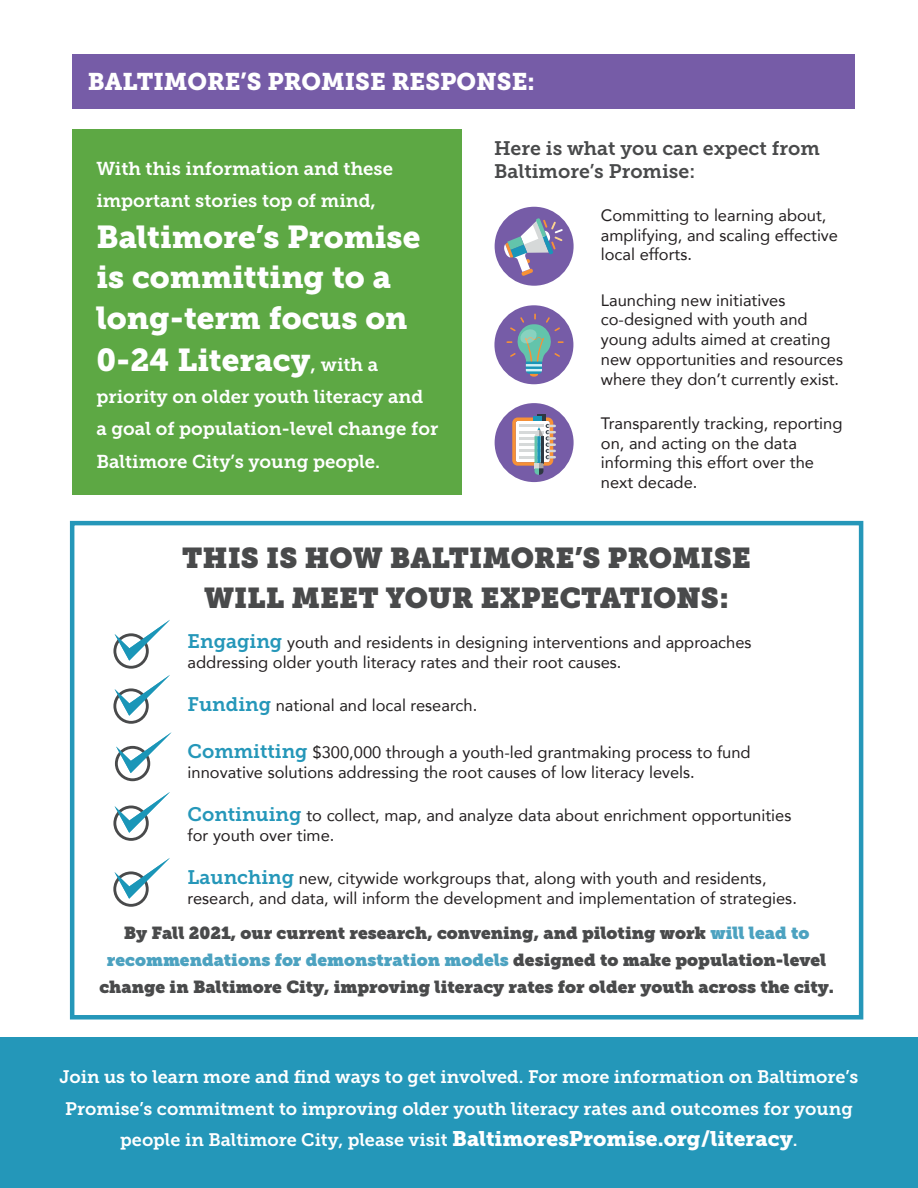
<style>
.page{position:relative;width:918px;height:1188px;background:#fff}
.page>*{position:absolute;margin:0;border:0;box-sizing:border-box;transform-origin:0 0}
.t1{font:31.5px/41px "Museo Slab 900";color:#fff}
.t2{font:28.5px/40.5px "Museo Slab";color:#494a4b;text-align:center}
.t3{font:24px "Museo Slab 900";color:#fff}
.t4{font:19.5px/23.4px "Museo Slab 700";color:#494a4b}
.t5{font:18.6px/32.4px "Museo Slab 700";color:#fff}
.t6{font:18px/31.5px "Museo Slab 700";color:#fff;text-align:center}
.t7{font:17.25px/27px "Museo Slab";color:#494a4b;text-align:center}
.t8{font:16.5px/19.8px "Avenir";color:#231f20}
.s1{font-size:20.1px}
.s2{font-family:"Museo Slab 700";font-size:20.1px}
.s3{font-family:"Museo Slab 700";font-size:18.6px}
.s4{font-family:"Museo Slab 700";font-size:19.5px;color:#2597b9}
.s5{color:#4ca2c0}
.s6{font-family:"Museo Slab 900";font-size:21px}
</style>
<div class="page">
<div style="left:494px;top:305px;width:79px;height:79px;background:#765ca7;border-radius:50%"></div>
<div style="left:72px;top:54px;width:782px;height:55px;background:#765ca7"></div>
<div style="left:72px;top:130px;width:390px;height:365px;background:#5da844"></div>
<div style="left:495px;top:207px;width:79px;height:79px;background:#765ca7;border-radius:50%"></div>
<div style="left:495px;top:403px;width:79px;height:79px;background:#765ca7;border-radius:50%"></div>
<svg style="left:504px;top:218px;width:59px;height:58px"></svg>
<div style="left:537px;top:414px;width:9px;height:7px;background:#2e3842"></div>
<div style="left:533px;top:416px;width:8px;height:5px;background:#1a96b8"></div>
<svg style="left:512px;top:418px;width:44px;height:57px"></svg>
<div style="left:530px;top:372px;width:8px;height:5px;background:#bc7966;border-radius:50%"></div>
<svg style="left:506px;top:313px;width:58px;height:63px"></svg>
<div style="left:0;top:1037px;width:918px;height:151px;background:#2497b9"></div>
<div style="left:70px;top:521px;width:793px;height:499px;border:4px solid #2597b9"></div>
<div style="left:113px;top:633px;width:36px;height:36px;border:3px solid #494a4b;border-radius:50%"></div>
<svg style="left:115px;top:620px;width:55px;height:41px"></svg>
<div style="left:113px;top:688px;width:36px;height:36px;border:3px solid #494a4b;border-radius:50%"></div>
<svg style="left:115px;top:675px;width:55px;height:41px"></svg>
<div style="left:115px;top:746px;width:35px;height:35px;border:3px solid #494a4b;border-radius:50%"></div>
<svg style="left:116px;top:732px;width:56px;height:41px"></svg>
<div style="left:113px;top:806px;width:36px;height:35px;border:3px solid #494a4b;border-radius:50%"></div>
<svg style="left:115px;top:792px;width:55px;height:41px"></svg>
<div style="left:113px;top:871px;width:36px;height:36px;border:3px solid #494a4b;border-radius:50%"></div>
<svg style="left:114px;top:858px;width:56px;height:41px"></svg>
<h3 class="t3" style="left:88px;top:68px;width:448px">BALTIMORE’S PROMISE RESPONSE:</h3>
<p class="t5" style="left:96px;top:152px;width:298px">With this information and these important stories top of mind<span class="s1">,</span></p>
<h1 class="t1" style="left:96px;top:217px;width:325px">Baltimore’s Promise is committing to a long-term focus on<br>0-24 Literacy<span class="s2">,</span> <span class="s3">with a</span></h1>
<p class="t5" style="left:96px;top:380px;width:343px">priority on older youth literacy and a goal of population-level change for<br>Baltimore City’s young people.</p>
<p class="t4" style="left:494px;top:137px;width:327px">Here is what you can expect from<br>Baltimore’s Promise:</p>
<p class="t8" style="left:601px;top:205px;width:239px">Committing to learning about, amplifying, and scaling effective local efforts.</p>
<p class="t8" style="left:601px;top:290px;width:244px">Launching new initiatives co-designed with youth and young adults aimed at creating new opportunities and resources where they don’t currently exist.</p>
<p class="t8" style="left:601px;top:413px;width:243px">Transparently tracking, reporting on, and acting on the data informing this effort over the next decade.</p>
<h2 class="t2" style="left:182px;top:538px;width:570px">THIS IS HOW BALTIMORE’S PROMISE<br>WILL MEET YOUR EXPECTATIONS:</h2>
<p class="t8" style="left:188px;top:632px;width:565px"><span class="s4">Engaging</span> youth and residents in designing interventions and approaches addressing older youth literacy rates and their root causes.</p>
<p class="t8" style="left:188px;top:695px;width:291px"><span class="s4">Funding</span> national and local research.</p>
<p class="t8" style="left:188px;top:742px;width:565px"><span class="s4">Committing</span> $300,000 through a youth-led grantmaking process to fund innovative solutions addressing the root causes of low literacy levels.</p>
<p class="t8" style="left:188px;top:805px;width:605px"><span class="s4">Continuing</span> to collect, map, and analyze data about enrichment opportunities for youth over time.</p>
<p class="t8" style="left:188px;top:868px;width:611px"><span class="s4">Launching</span> new, citywide workgroups that, along with youth and residents, research, and data, will inform the development and implementation of strategies.</p>
<p class="t7" style="left:99px;top:919px;width:736px">By Fall 2021, our current research, convening, and piloting work <span class="s5">will lead to recommendations for demonstration models</span> designed to make population-level change in Baltimore City, improving literacy rates for older youth across the city.</p>
<p class="t6" style="left:60px;top:1062px;width:800px">Join us to learn more and find ways to get involved. For more information on Baltimore’s<br>Promise’s commitment to improving older youth literacy rates and outcomes for young people in Baltimore City, please visit <span class="s6">BaltimoresPromise.org/literacy</span>.</p>
</div>
